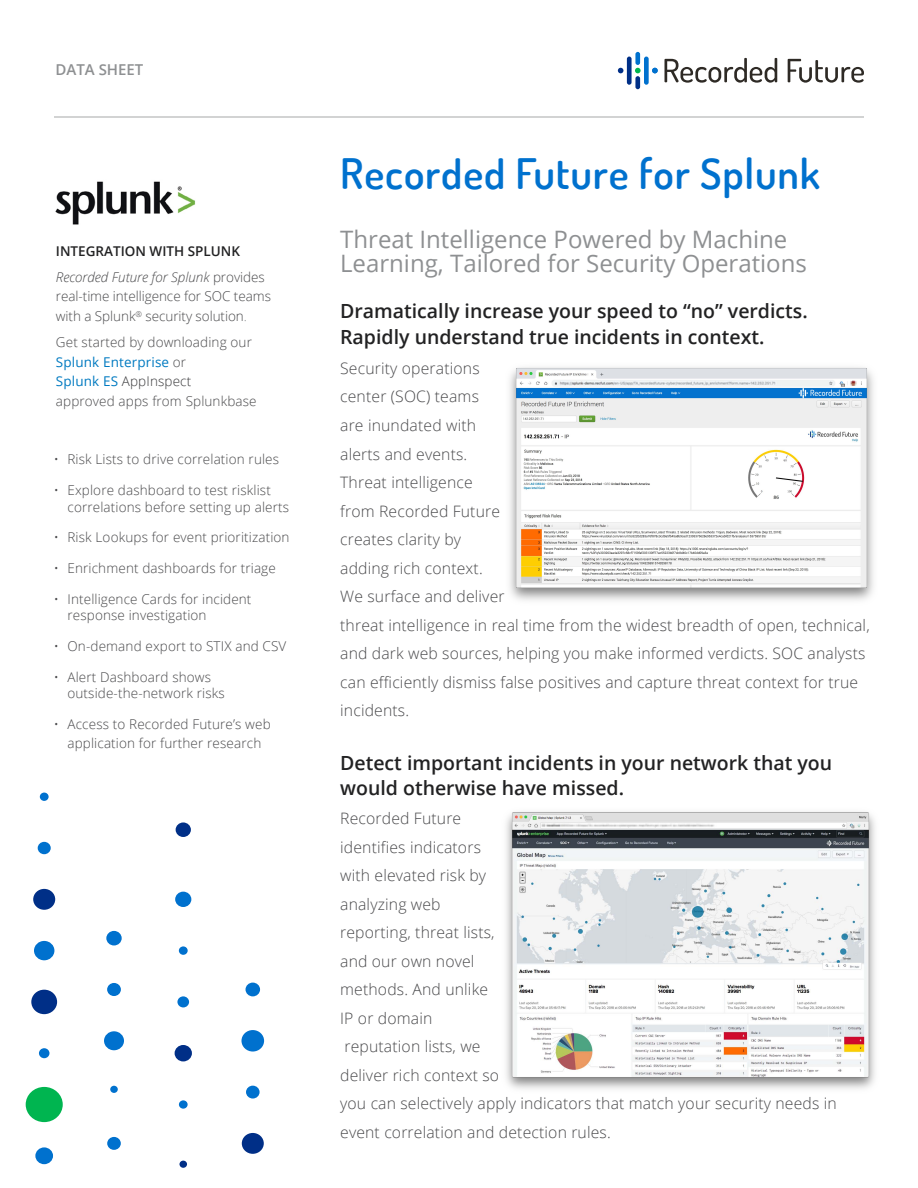
<style>
.page{position:relative;width:918px;height:1188px;background:#fff}
.page>*{position:absolute;margin:0;border:0;box-sizing:border-box;transform-origin:0 0}
.t1{font:600 42px "Dosis";letter-spacing:.02em;color:#0071ce}
.t2{font:24px/24px "Open Sans";color:#8e9092}
.t3{font:600 19.5px/25.3px "Open Sans";color:#222223}
.t4{font:300 15.75px/28.5px "Open Sans";letter-spacing:.01em;color:#49494b}
.t5{font:600 15px "Open Sans";color:#8e9092}
.t6{font:300 13.5px/19.5px "Open Sans";letter-spacing:.01em;color:#49494b}
.t7{font:italic 300 13.5px/26.1px "Open Sans";letter-spacing:-.005em;color:#49494b}
.s1{font-weight:600;font-style:normal;color:#222223}
.s2{font-style:normal}
.s3{color:#989a9d}
.s4{font-weight:400;color:#007ac1}
.s5{color:#39393b}
</style>
<div class="page">
<svg style="left:788px;top:59px;width:76px;height:24px"></svg>
<svg style="left:665px;top:58px;width:112px;height:25px"></svg>
<svg style="left:635px;top:68px;width:6px;height:5px"></svg>
<svg style="left:652px;top:68px;width:6px;height:5px"></svg>
<svg style="left:618px;top:68px;width:5px;height:5px"></svg>
<div style="left:635px;top:76px;width:5px;height:13px;background:#002f87;border-radius:2px"></div>
<div style="left:644px;top:57px;width:5px;height:28px;background:#0071ce;border-radius:2px"></div>
<div style="left:627px;top:57px;width:5px;height:28px;background:#002f87;border-radius:2px"></div>
<div style="left:635px;top:52px;width:5px;height:13px;background:#0071ce;border-radius:2px"></div>
<img style="left:55px;top:181px;width:141px;height:44px">
<svg style="left:54px;top:117px;width:810px;height:1px"></svg>
<div style="left:246px;top:983px;width:14px;height:13px;background:#0071ce;border-radius:50%"></div>
<div style="left:241px;top:1030px;width:23px;height:22px;background:#0071ce;border-radius:50%"></div>
<div style="left:246px;top:1086px;width:14px;height:13px;background:#0071ce;border-radius:50%"></div>
<div style="left:242px;top:1133px;width:22px;height:21px;background:#002f87;border-radius:50%"></div>
<div style="left:176px;top:822px;width:15px;height:15px;background:#002f87;border-radius:50%"></div>
<div style="left:175px;top:892px;width:16px;height:15px;background:#0071ce;border-radius:50%"></div>
<div style="left:179px;top:946px;width:9px;height:9px;background:#0071ce;border-radius:50%"></div>
<div style="left:177px;top:996px;width:12px;height:11px;background:#0071ce;border-radius:50%"></div>
<div style="left:175px;top:1045px;width:17px;height:16px;background:#002f87;border-radius:50%"></div>
<div style="left:179px;top:1100px;width:9px;height:9px;background:#0071ce;border-radius:50%"></div>
<div style="left:106px;top:931px;width:16px;height:14px;background:#0071ce;border-radius:50%"></div>
<div style="left:107px;top:983px;width:14px;height:13px;background:#0071ce;border-radius:50%"></div>
<div style="left:104px;top:1031px;width:20px;height:19px;background:#0071ce;border-radius:50%"></div>
<div style="left:110px;top:1086px;width:8px;height:7px;background:#0071ce;border-radius:50%"></div>
<div style="left:179px;top:1161px;width:8px;height:7px;background:#002f87;border-radius:50%"></div>
<div style="left:107px;top:1137px;width:14px;height:13px;background:#0071ce;border-radius:50%"></div>
<div style="left:40px;top:793px;width:9px;height:8px;background:#0071ce;border-radius:50%"></div>
<div style="left:38px;top:842px;width:13px;height:12px;background:#0071ce;border-radius:50%"></div>
<div style="left:33px;top:889px;width:22px;height:21px;background:#002f87;border-radius:50%"></div>
<div style="left:34px;top:941px;width:20px;height:19px;background:#0071ce;border-radius:50%"></div>
<div style="left:31px;top:990px;width:26px;height:24px;background:#002f87;border-radius:50%"></div>
<div style="left:39px;top:1048px;width:10px;height:10px;background:#0071ce;border-radius:50%"></div>
<div style="left:26px;top:1087px;width:37px;height:35px;background:#00b550;border-radius:50%"></div>
<div style="left:35px;top:1147px;width:18px;height:17px;background:#0071ce;border-radius:50%"></div>
<img style="left:506px;top:812px;width:369px;height:277px">
<img style="left:509px;top:367px;width:365px;height:234px">
<p class="t5" style="left:55px;top:59px;width:89px">DATA SHEET</p>
<p class="t7" style="left:56px;top:238px;width:210px"><span class="s1">INTEGRATION WITH SPLUNK<br></span>Recorded Future for Splunk <span class="s2">provides</span></p>
<p class="t6" style="left:56px;top:286px;width:217px">real-time intelligence for SOC teams with a Splunk<sup>®</sup> security solution<span class="s3">.</span></p>
<p class="t6" style="left:56px;top:332px;width:202px">Get started by downloading our<br><span class="s4">Splunk Enterprise</span> or<br><span class="s4">Splunk ES</span> <span class="s5">AppInspect<br></span>approved apps from Splunkbase</p>
<p class="t6" style="left:54px;top:449px;width:227px">• Risk Lists to drive correlation rules</p>
<p class="t6" style="left:67px;top:482px;width:223px;line-height:16.2px;text-indent:-13px">• Explore dashboard to test risklist correlations before setting up alerts</p>
<p class="t6" style="left:54px;top:527px;width:237px">• Risk Lookups for event prioritization</p>
<p class="t6" style="left:54px;top:558px;width:223px">• Enrichment dashboards for triage</p>
<p class="t6" style="left:67px;top:591px;width:186px;line-height:16.2px;text-indent:-13px">• Intelligence Cards for incident response investigation</p>
<p class="t6" style="left:54px;top:636px;width:234px">• On-demand export to STIX and CSV</p>
<p class="t6" style="left:67px;top:669px;width:159px;line-height:16.2px;text-indent:-13px">• Alert Dashboard shows outside-the-network risks</p>
<p class="t6" style="left:54px;top:714px;width:218px;text-align:center">• Access to Recorded Future’s web application for further research</p>
<h1 class="t1" style="left:340px;top:146px;width:481px">Recorded Future for Splunk</h1>
<h2 class="t2" style="left:340px;top:227px;width:468px">Threat Intelligence Powered by Machine<br>Learning, Tailored for Security Operations</h2>
<p class="t3" style="left:340px;top:298px;width:469px">Dramatically increase your speed to “no” verdicts.<br>Rapidly understand true incidents in context.</p>
<p class="t4" style="left:340px;top:354px;width:531px">Security operations<br>center (SOC) teams<br>are inundated with<br>alerts and events.<br>Threat intelligence<br>from Recorded Future<br>creates clarity by<br>adding rich context.<br>We surface and deliver<br>threat intelligence in real time from the widest breadth of open, technical, and dark web sources, helping you make informed verdicts. SOC analysts can efficiently dismiss false positives and capture threat context for true incidents.</p>
<p class="t3" style="left:340px;top:750px;width:494px">Detect important incidents in your network that you would otherwise have missed.</p>
<p class="t4" style="left:340px;top:804px;width:498px">Recorded Future<br>identifies indicators<br>with elevated risk by<br>analyzing web<br>reporting, threat lists,<br>and our own novel<br>methods. And unlike<br>IP or domain<br>reputation lists, we<br>deliver rich context so<br>you can selectively apply indicators that match your security needs in event correlation and detection rules.</p>
</div>
